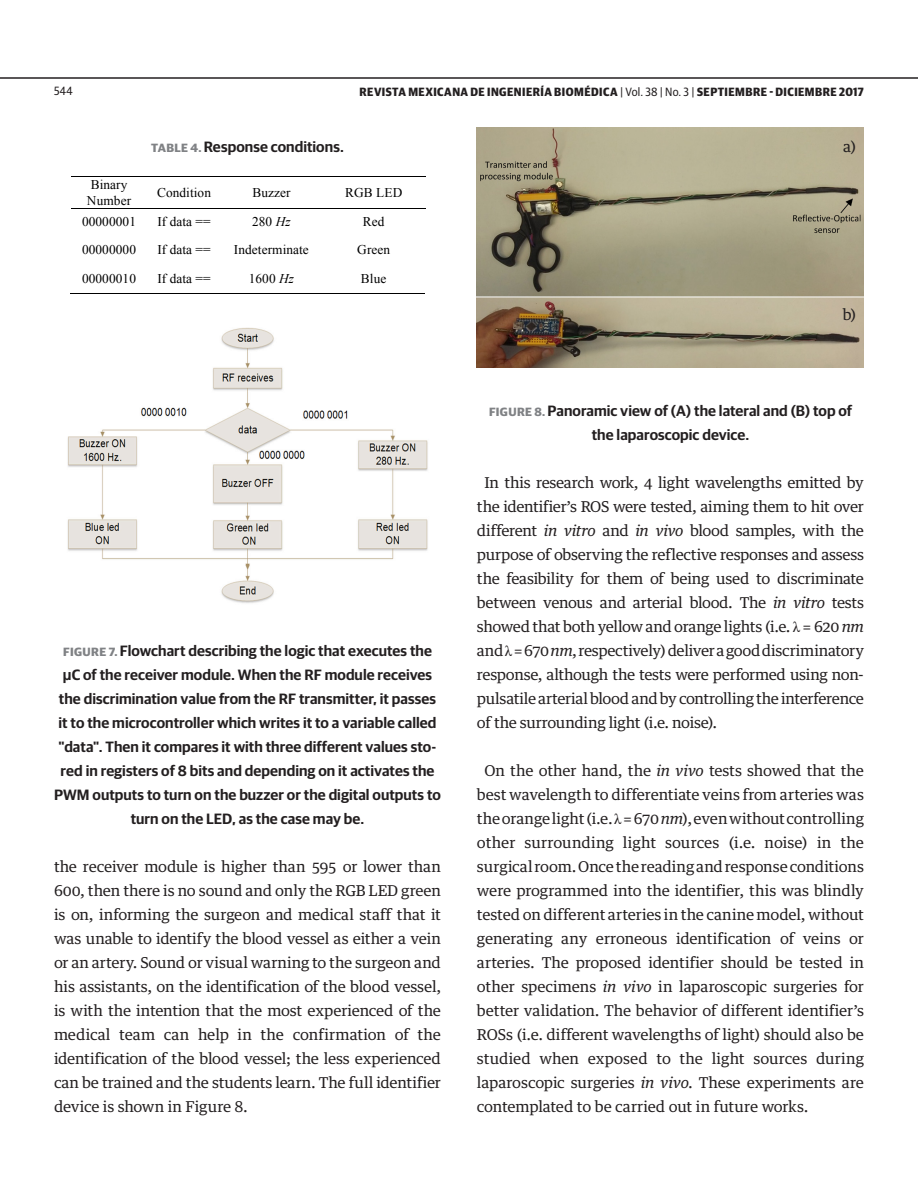
<style>
.page{position:relative;width:918px;height:1188px;background:#fff}
.page>*{position:absolute;margin:0;border:0;box-sizing:border-box;transform-origin:0 0}
.Texto_Itálico{font:15px/24px "Guardian Egyptian Text";letter-spacing:-.015em;color:#231f20;text-align:justify}
.Etiqueta_Figura_copy{font:600 15px/24px "Guardian Sans";letter-spacing:.005em;color:#231f20;text-align:center}
.t1{font:13.35px/15.5px "Times New Roman";letter-spacing:.005em;color:#000}
.t2{font:700 12px "Guardian Sans Narrow";letter-spacing:.04em;color:#231f20}
.t3{font:12px "Guardian Sans Narrow";color:#231f20}
.s1{font-weight:400}
.s2{font-weight:700;font-size:12px;color:#808285}
.s3{font-style:italic}
.s4{font-family:"Arial";font-weight:700}
.s5{font-family:"Times New Roman"}
</style>
<div class="page">
<hr style="left:0;top:77px;width:918px;height:2px;background:#231f20">
<img style="left:67px;top:327px;width:361px;height:276px">
<hr style="left:71px;top:176px;width:76px;height:1px;background:#000">
<hr style="left:147px;top:176px;width:74px;height:1px;background:#000">
<hr style="left:222px;top:176px;width:100px;height:1px;background:#000">
<hr style="left:323px;top:176px;width:102px;height:1px;background:#000">
<hr style="left:71px;top:208px;width:76px;height:1px;background:#000">
<hr style="left:147px;top:208px;width:74px;height:1px;background:#000">
<hr style="left:222px;top:208px;width:100px;height:1px;background:#000">
<hr style="left:323px;top:208px;width:102px;height:1px;background:#000">
<hr style="left:70px;top:293px;width:77px;height:1px;background:#000">
<hr style="left:146px;top:293px;width:75px;height:1px;background:#000">
<hr style="left:221px;top:293px;width:101px;height:1px;background:#000">
<hr style="left:322px;top:293px;width:103px;height:1px;background:#000">
<img style="left:477px;top:128px;width:387px;height:240px">
<p class="t3" style="left:54px;top:82px;width:20px">544</p>
<p class="t2" style="left:360px;top:83px;width:506px">REVISTA MEXICANA DE INGENIERÍA BIOMÉDICA <span class="s1">| Vol. 38 | No. 3 |</span> SEPTIEMBRE - DICIEMBRE 2017</p>
<p class="Etiqueta_Figura_copy" style="left:151px;top:133px;width:194px"><span class="s2">TABLE 4.</span> Response conditions.</p>
<p class="t1" style="left:87px;top:177px;width:46px">Binary<br>Number</p>
<p class="t1" style="left:157px;top:185px;width:55px">Condition</p>
<p class="t1" style="left:252px;top:185px;width:40px">Buzzer</p>
<p class="t1" style="left:345px;top:185px;width:59px">RGB LED</p>
<p class="t1" style="left:82px;top:214px;width:55px">00000001</p>
<p class="t1" style="left:157px;top:214px;width:55px">If data ==</p>
<p class="t1" style="left:252px;top:214px;width:40px">280 <span class="s3">Hz</span></p>
<p class="t1" style="left:363px;top:214px;width:23px">Red</p>
<p class="t1" style="left:82px;top:242px;width:55px">00000000</p>
<p class="t1" style="left:157px;top:242px;width:55px">If data ==</p>
<p class="t1" style="left:234px;top:242px;width:76px">Indeterminate</p>
<p class="t1" style="left:357px;top:242px;width:34px">Green</p>
<p class="t1" style="left:82px;top:271px;width:55px">00000010</p>
<p class="t1" style="left:157px;top:271px;width:55px">If data ==</p>
<p class="t1" style="left:249px;top:271px;width:47px">1600 <span class="s3">Hz</span></p>
<p class="t1" style="left:361px;top:271px;width:27px">Blue</p>
<p class="Etiqueta_Figura_copy" style="left:54px;top:637px;width:388px"><span class="s2">FIGURE 7.</span> Flowchart describing the logic that executes the <span class="s4">µ</span>C of the receiver module. When the RF module receives the discrimination value from the RF transmitter, it passes it to the microcontroller which writes it to a variable called "data". Then it compares it with three different values sto&shy;red in registers of 8 bits and depending on it activates the PWM outputs to turn on the buzzer or the digital outputs to turn on the LED, as the case may be.</p>
<p class="Texto_Itálico" style="left:54px;top:853px;width:389px">the receiver module is higher than 595 or lower than 600, then there is no sound and only the RGB LED green is on, informing the surgeon and medical staff that it was unable to identify the blood vessel as either a vein or an artery. Sound or visual warning to the surgeon and his assistants, on the identification of the blood vessel, is with the intention that the most experienced of the medical team can help in the confirmation of the identification of the blood vessel; the less experienced can be trained and the students learn. The full identifier device is shown in Figure 8.</p>
<p class="Texto_Itálico" style="left:843px;top:133px;width:15px">a)</p>
<p class="Texto_Itálico" style="left:843px;top:301px;width:15px">b)</p>
<p class="Etiqueta_Figura_copy" style="left:489px;top:397px;width:365px"><span class="s2">FIGURE 8.</span> Panoramic view of (A) the lateral and (B) top of the laparoscopic device.</p>
<p class="Texto_Itálico" style="left:477px;top:469px;width:389px;text-indent:7px">In this research work, 4 light wavelengths emitted by the identifier’s ROS were tested, aiming them to hit over different <span class="s3">in vitro</span> and <span class="s3">in vivo</span> blood samples, with the purpose of observing the reflective responses and assess the feasibility for them of being used to discriminate between venous and arterial blood. The <span class="s3">in vitro</span> tests showed that both yellow and orange lights (i.e. <span class="s5">λ</span> = 620 <span class="s3">nm </span>and <span class="s5">λ</span> = 670 <span class="s3">nm</span>, respectively) deliver a good discriminatory response, although the tests were performed using non&shy;pulsatile arterial blood and by controlling the interference of the surrounding light (i.e. noise).</p>
<p class="Texto_Itálico" style="left:477px;top:757px;width:389px;text-indent:7px">On the other hand, the <span class="s3">in vivo</span> tests showed that the best wavelength to differentiate veins from arteries was the orange light (i.e. <span class="s5">λ</span> = 670 <span class="s3">nm</span>), even without controlling other surrounding light sources (i.e. noise) in the surgical room. Once the reading and response conditions were programmed into the identifier, this was blindly tested on different arteries in the canine model, without generating any erroneous identification of veins or arteries. The proposed identifier should be tested in other specimens <span class="s3">in vivo</span> in laparoscopic surgeries for better validation. The behavior of different identifier’s ROSs (i.e. different wavelengths of light) should also be studied when exposed to the light sources during laparoscopic surgeries <span class="s3">in vivo</span>. These experiments are contemplated to be carried out in future works.</p>
</div>
